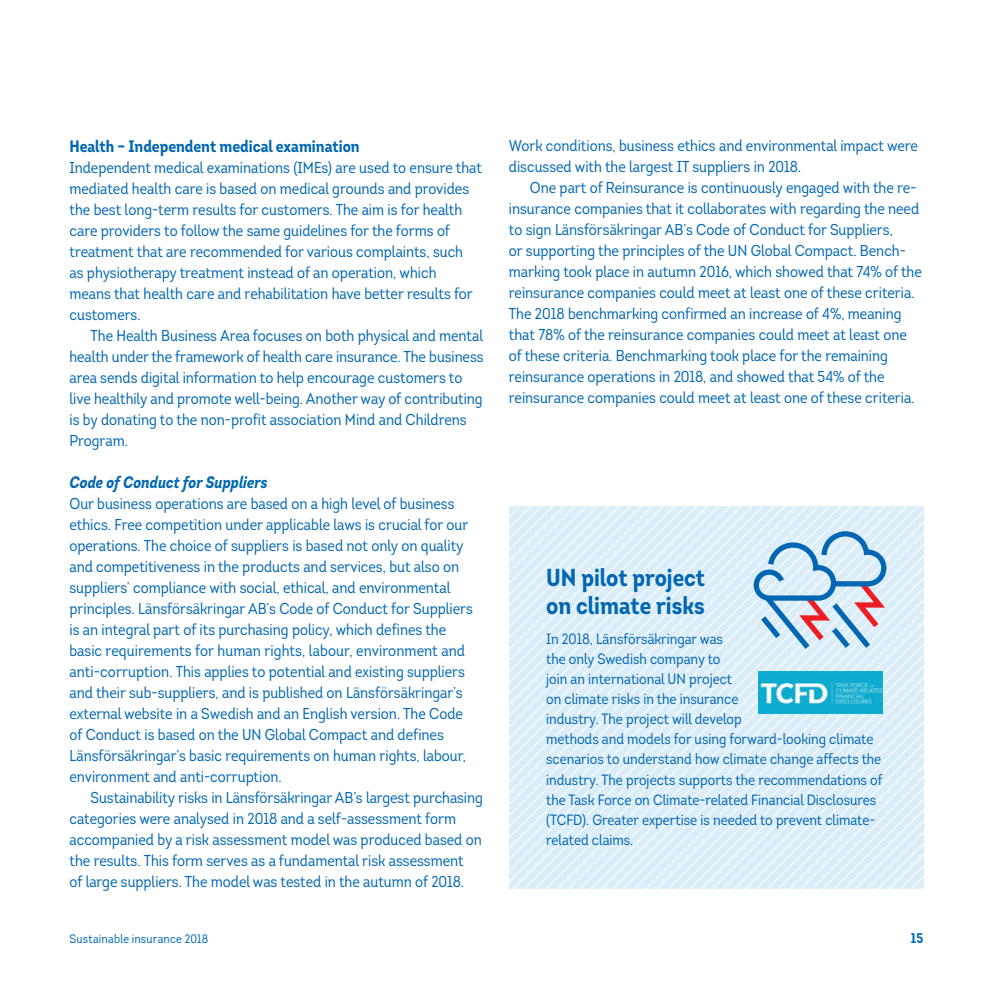
<style>
.page{position:relative;width:993px;height:993px;background:#fff}
.page>*{position:absolute;margin:0;border:0;box-sizing:border-box;transform-origin:0 0}
._18__Underrubrik_2{font:700 24.5px/28px "Intro Cond 4";color:#0166b3}
.Mellanrubrik_1{font:700 16.62px "Intro Cond";color:#0166b3}
.Mellanrubrik_2{font:italic 700 16.62px "Intro Cond";color:#0166b3}
.Brödtext_Indrag{font:15.75px/21px "Intro Cond";color:#0166b3}
.Brödtext{font:15.75px/21px "Intro Cond";color:#0166b3}
._18__Brödtext{font:14.88px/20.1px "Intro Cond 4";color:#0166b3}
.t1{font:700 14px "Intro Cond";color:#0166b3}
.t2{font:12.25px "Intro Cond";letter-spacing:.02em;color:#0166b3}
</style>
<div class="page">
<svg style="left:509px;top:506px;width:414px;height:382px"></svg>
<img style="left:758px;top:671px;width:124px;height:41px">
<svg style="left:750px;top:528px;width:140px;height:126px"></svg>
<p class="Mellanrubrik_1" style="left:69px;top:135px;width:291px">Health – Independent medical examination</p>
<p class="Brödtext" style="left:69px;top:157px;width:414px">Independent medical examinations (IMEs) are used to ensure that mediated health care is based on medical grounds and provides the best long-term results for customers. The aim is for health care providers to follow the same guidelines for the forms of treatment that are recommended for various complaints, such<br>as physiotherapy treatment instead of an operation, which means that health care and rehabilitation have better results for customers.</p>
<p class="Brödtext_Indrag" style="left:69px;top:325px;width:415px;text-indent:21px">The Health Business Area focuses on both physical and mental health under the framework of health care insurance. The business area sends digital information to help encourage customers to live healthily and promote well-being. Another way of contributing is by donating to the non-profit association Mind and Childrens Program.</p>
<p class="Mellanrubrik_2" style="left:69px;top:471px;width:200px">Code of Conduct for Suppliers</p>
<p class="Brödtext" style="left:69px;top:493px;width:404px">Our business operations are based on a high level of business ethics. Free competition under applicable laws is crucial for our operations. The choice of suppliers is based not only on quality and competitiveness in the products and services, but also on suppliers’ compliance with social, ethical, and environmental principles. Länsförsäkringar AB’s Code of Conduct for Suppliers is an integral part of its purchasing policy, which defines the basic requirements for human rights, labour, environment and anti-corruption. This applies to potential and existing suppliers and their sub-suppliers, and is published on Länsförsäkringar’s external website in a Swedish and an English version. The Code of Conduct is based on the UN Global Compact and defines Länsförsäkringar’s basic requirements on human rights, labour, environment and anti-corruption.</p>
<p class="Brödtext_Indrag" style="left:69px;top:787px;width:414px;text-indent:21px">Sustainability risks in Länsförsäkringar AB’s largest purchasing categories were analysed in 2018 and a self-assessment form accompanied by a risk assessment model was produced based on the results. This form serves as a fundamental risk assessment<br>of large suppliers. The model was tested in the autumn of 2018.</p>
<p class="Brödtext_Indrag" style="left:508px;top:135px;width:410px">Work conditions, business ethics and environmental impact were discussed with the largest IT suppliers in 2018.</p>
<p class="Brödtext_Indrag" style="left:508px;top:177px;width:414px;text-indent:21px">One part of Reinsurance is continuously engaged with the re&shy;insurance companies that it collaborates with regarding the need to sign Länsförsäkringar AB’s Code of Conduct for Suppliers,<br>or supporting the principles of the UN Global Compact. Bench&shy;marking took place in autumn 2016, which showed that 74% of the reinsurance companies could meet at least one of these criteria.<br>The 2018 benchmarking confirmed an increase of 4%, meaning that 78% of the reinsurance companies could meet at least one of these criteria. Benchmarking took place for the remaining reinsurance operations in 2018, and showed that 54% of the reinsurance companies could meet at least one of these criteria.</p>
<p class="_18__Underrubrik_2" style="left:546px;top:562px;width:160px">UN pilot project on climate risks</p>
<p class="_18__Brödtext" style="left:546px;top:628px;width:338px">In 2018, Länsförsäkringar was<br>the only Swedish company to<br>join an international UN project<br>on climate risks in the insurance<br>industry. The project will develop<br>methods and models for using forward-looking climate scenarios to understand how climate change affects the industry. The projects supports the recommendations of the Task Force on Climate-related Financial Disclosures (TCFD). Greater expertise is needed to prevent climate&shy;related claims.</p>
<p class="t2" style="left:69px;top:931px;width:140px">Sustainable insurance 2018</p>
<p class="t1" style="left:910px;top:929px;width:14px">15</p>
</div>
